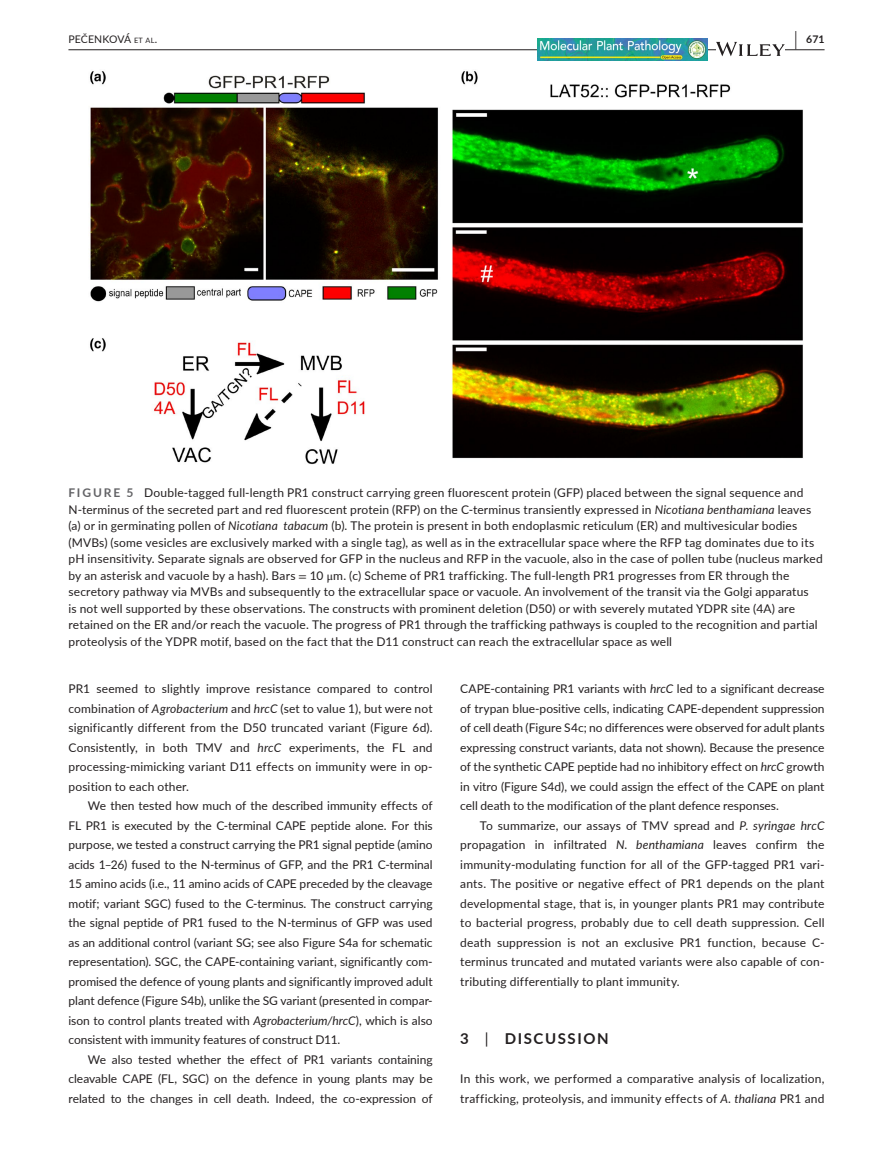
<style>
.page{position:relative;width:893px;height:1174px;background:#fff}
.page>*{position:absolute;margin:0;border:0;box-sizing:border-box;transform-origin:0 0}
.t1{font:700 15px "Lato";letter-spacing:.11em;color:#231f20}
.t2{font:12px/19.5px "Lato";letter-spacing:.015em;color:#231f20;text-align:justify}
.t3{font:10.5px "Lato";letter-spacing:.005em;color:#231f20}
.t4{font:700 10.5px "Lato";color:#231f20}
.s1{font-style:inherit}
.s2{font-size:7.35px}
.s3{font-size:19.5px}
.s4{font-weight:700;color:#636366}
.s5{font-style:italic}
.s6{font-family:"STIX"}
.s7{font-weight:400}
</style>
<div class="page">
<hr style="left:68px;top:49px;width:756px;height:1px;background:#231f20">
<img style="left:537px;top:38px;width:171px;height:22px">
<svg style="left:716px;top:42px;width:69px;height:14px"></svg>
<img style="left:90px;top:71px;width:713px;height:394px">
<p class="t3" style="left:68px;top:31px;width:90px">PEČENKOV<span class="s1">Á</span> <span class="s2">et al</span>.</p>
<p class="t4" style="left:795px;top:31px;width:31px"><span class="s3">|</span> 671</p>
<p class="t2" style="left:68px;top:484px;width:756px;line-height:16.5px;text-align:left"><span class="s4">FIGURE 5</span> Double-tagged full-length PR1 construct carrying green fluorescent protein (GFP) placed between the signal sequence and N-terminus of the secreted part and red fluorescent protein (RFP) on the C-terminus transiently expressed in <span class="s5">Nicotiana benthamiana</span> leaves (a) or in germinating pollen of <span class="s5">Nicotiana tabacum</span> (b). The protein is present in both endoplasmic reticulum (ER) and multivesicular bodies (MVBs) (some vesicles are exclusively marked with a single tag), as well as in the extracellular space where the RFP tag dominates due to its pH insensitivity. Separate signals are observed for GFP in the nucleus and RFP in the vacuole, also in the case of pollen tube (nucleus marked by an asterisk and vacuole by a hash). Bars <span class="s6">=</span> 10 <span class="s6">μ</span>m. (c) Scheme of PR1 trafficking. The full-length PR1 progresses from ER through the secretory pathway via MVBs and subsequently to the extracellular space or vacuole. An involvement of the transit via the Golgi apparatus<br>is not well supported by these observations. The constructs with prominent deletion (D50) or with severely mutated YDPR site (4A) are retained on the ER and/or reach the vacuole. The progress of PR1 through the trafficking pathways is coupled to the recognition and partial proteolysis of the YDPR motif, based on the fact that the D11 construct can reach the extracellular space as well</p>
<p class="t2" style="left:68px;top:678px;width:366px">PR1 seemed to slightly improve resistance compared to control combination of <span class="s5">Agrobacterium</span> and <span class="s5">hrcC</span> (set to value 1), but were not significantly different from the D50 truncated variant (Figure 6d).<br>Consistently, in both TMV and <span class="s5">hrcC</span> experiments, the FL and processing-mimicking variant D11 effects on immunity were in op&shy;position to each other.</p>
<p class="t2" style="left:68px;top:795px;width:366px;text-indent:20px">We then tested how much of the described immunity effects of FL PR1 is executed by the C-terminal CAPE peptide alone. For this purpose, we tested a construct carrying the PR1 signal peptide (amino acids 1–26) fused to the N-terminus of GFP, and the PR1 C-terminal 15 amino acids (i.e., 11 amino acids of CAPE preceded by the cleavage motif; variant SGC) fused to the C-terminus. The construct carrying the signal peptide of PR1 fused to the N-terminus of GFP was used as an additional control (variant SG; see also Figure S4a for schematic representation). SGC, the CAPE-containing variant, significantly com&shy;promised the defence of young plants and significantly improved adult plant defence (Figure S4b), unlike the SG variant (presented in compar&shy;ison to control plants treated with <span class="s5">Agrobacterium/hrcC</span>), which is also consistent with immunity features of construct D11.</p>
<p class="t2" style="left:68px;top:1049px;width:366px;text-indent:20px">We also tested whether the effect of PR1 variants containing cleavable CAPE (FL, SGC) on the defence in young plants may be related to the changes in cell death. Indeed, the co-expression of</p>
<p class="t2" style="left:460px;top:678px;width:366px">CAPE-containing PR1 variants with <span class="s5">hrcC</span> led to a significant decrease of trypan blue-positive cells, indicating CAPE-dependent suppression of cell death (Figure S4c; no differences were observed for adult plants expressing construct variants, data not shown). Because the presence of the synthetic CAPE peptide had no inhibitory effect on <span class="s5">hrcC</span> growth in vitro (Figure S4d), we could assign the effect of the CAPE on plant cell death to the modification of the plant defence responses.</p>
<p class="t2" style="left:460px;top:815px;width:366px;text-indent:20px">To summarize, our assays of TMV spread and <span class="s5">P. syringae hrcC </span>propagation in infiltrated <span class="s5">N. benthamiana</span> leaves confirm the immunity-modulating function for all of the GFP-tagged PR1 vari&shy;ants. The positive or negative effect of PR1 depends on the plant developmental stage, that is, in younger plants PR1 may contribute to bacterial progress, probably due to cell death suppression. Cell death suppression is not an exclusive PR1 function, because C&shy;terminus truncated and mutated variants were also capable of con&shy;tributing differentially to plant immunity.</p>
<p class="t1" style="left:460px;top:1028px;width:150px">3 <span class="s7">|</span> DISCUSSION</p>
<p class="t2" style="left:460px;top:1068px;width:366px">In this work, we performed a comparative analysis of localization, trafficking, proteolysis, and immunity effects of <span class="s5">A. thaliana</span> PR1 and</p>
</div>
